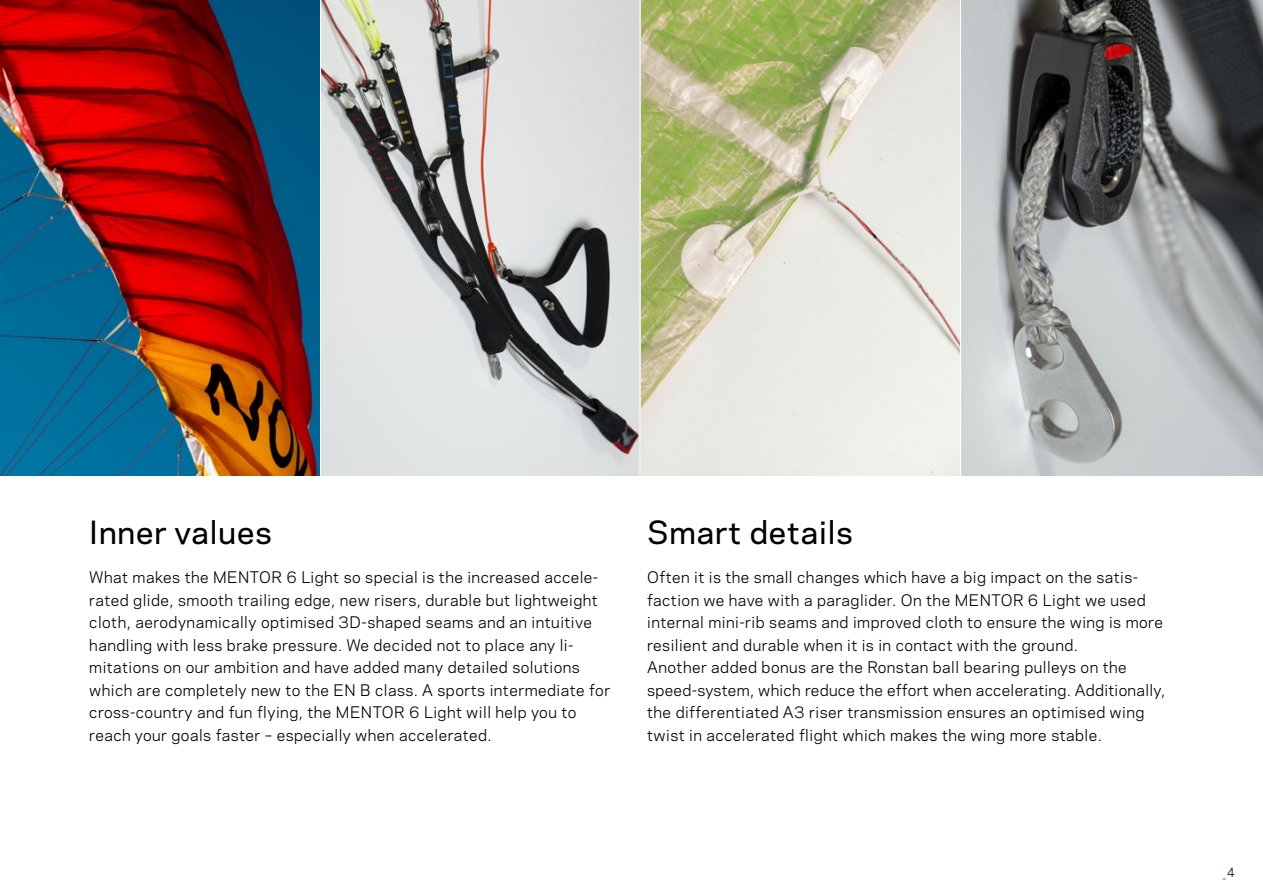
<style>
.page{position:relative;width:1263px;height:893px;background:#fff}
.page>*{position:absolute;margin:0;border:0;box-sizing:border-box;transform-origin:0 0}
.t1{font:500 30px "Galaxie Polaris";letter-spacing:.03em;color:#000}
.t2{font:15px/22.5px "Galaxie Polaris";letter-spacing:.03em;color:#000}
.t3{font:12px "Galaxie Polaris";color:#c1212c}
.s1{color:#000}
</style>
<div class="page">
<img style="left:0;top:0;width:1263px;height:476px">
<hr style="left:640px;top:0;width:1px;height:495px;background:#fff">
<hr style="left:320px;top:0;width:1px;height:495px;background:#fff">
<hr style="left:960px;top:0;width:1px;height:495px;background:#fff">
<h1 class="t1" style="left:89px;top:510px;width:184px">Inner values</h1>
<p class="t2" style="left:89px;top:565px;width:522px">What makes the MENTOR 6 Light so special is the increased accele&shy;rated glide, smooth trailing edge, new risers, durable but lightweight cloth, aerodynamically optimised 3D-shaped seams and an intuitive handling with less brake pressure. We decided not to place any li&shy;mitations on our ambition and have added many detailed solutions which are completely new to the EN B class. A sports intermediate for cross-country and fun flying, the MENTOR 6 Light will help you to reach your goals faster – especially when accelerated.</p>
<h1 class="t1" style="left:647px;top:510px;width:207px">Smart details</h1>
<p class="t2" style="left:647px;top:565px;width:520px">Often it is the small changes which have a big impact on the satis&shy;faction we have with a paraglider. On the MENTOR 6 Light we used internal mini-rib seams and improved cloth to ensure the wing is more resilient and durable when it is in contact with the ground.<br>Another added bonus are the Ronstan ball bearing pulleys on the speed-system, which reduce the effort when accelerating. Additionally, the differentiated A3 riser transmission ensures an optimised wing twist in accelerated flight which makes the wing more stable.</p>
<p class="t3" style="left:1222px;top:863px;width:14px">_<span class="s1">4</span></p>
</div>
